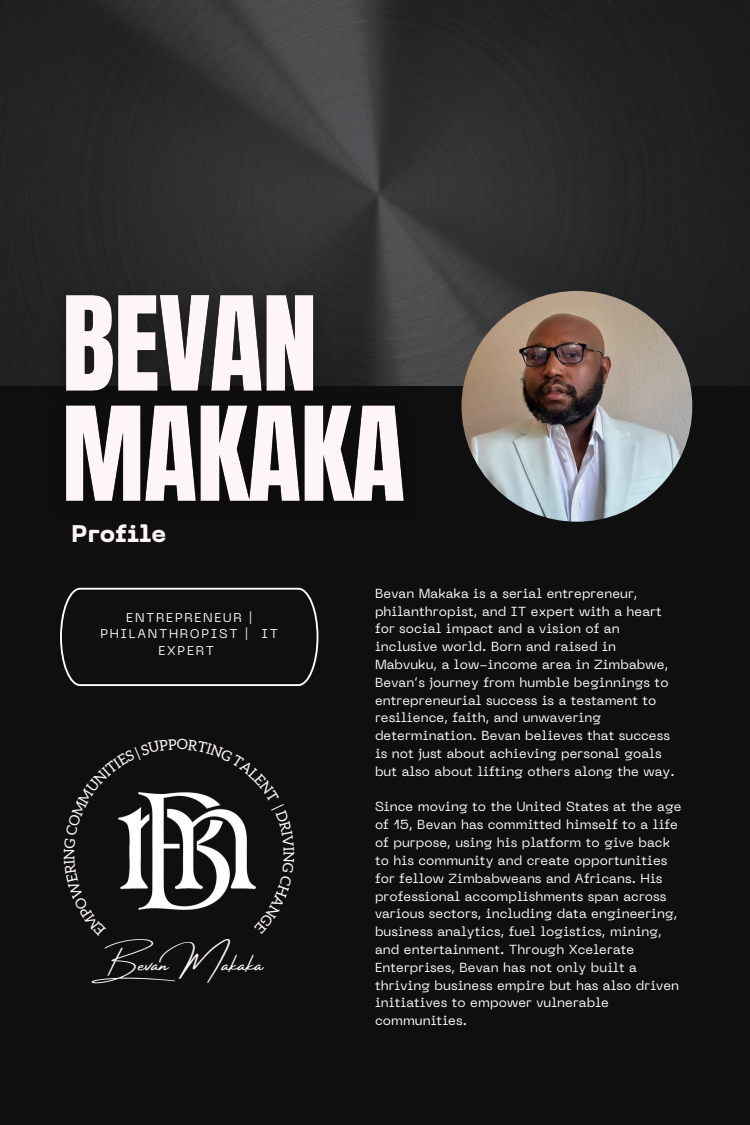
<style>
.page{position:relative;width:750px;height:1125px;background:#100f0f}
.page>*{position:absolute;margin:0;border:0;box-sizing:border-box;transform-origin:0 0}
.t1{font:23.88px "Amsterdam Four";letter-spacing:.015em;color:#fdf5f8}
.t2{font:800 23.88px "PP Neue Machina";letter-spacing:.01em;color:#fdf5f8}
.t3{font:14.62px "Aleo";color:#fdf5f8}
.t4{font:13px/17.8px "PP Neue Machina";letter-spacing:.005em;color:#fff}
.t5{font:12.62px/16.9px "PP Neue Machina";letter-spacing:.13em;color:#fdf5f8;text-align:center}
</style>
<div class="page">
<img style="left:0;top:0;width:750px;height:385px">
<svg style="left:60px;top:588px;width:258px;height:98px"></svg>
<img style="left:462px;top:291px;width:230px;height:231px;border-radius:50%">
<img style="left:39px;top:265px;width:392px;height:236px">
<svg style="left:118px;top:792px;width:138px;height:118px"></svg>
<h4 class="t2" style="left:72px;top:524px;width:96px">Profile</h4>
<p class="t5" style="left:100px;top:610px;width:179px">ENTREPRENEUR |<br>PHILANTHROPIST | IT<br>EXPERT</p>
<p class="t3" style="left:61px;top:860px;width:13px;rotate:-90deg">N</p>
<h4 class="t1" style="left:92px;top:951px;width:173px">Bevan Makaka</h4>
<h2 class="t4" style="left:375px;top:586px;width:301px">Bevan Makaka is a serial entrepreneur, philanthropist, and IT expert with a heart for social impact and a vision of an inclusive world. Born and raised in Mabvuku, a low-income area in Zimbabwe, Bevan’s journey from humble beginnings to entrepreneurial success is a testament to resilience, faith, and unwavering determination. Bevan believes that success is not just about achieving personal goals but also about lifting others along the way.</h2>
<h5 class="t4" style="left:375px;top:799px;width:308px">Since moving to the United States at the age of 15, Bevan has committed himself to a life of purpose, using his platform to give back to his community and create opportunities for fellow Zimbabweans and Africans. His professional accomplishments span across various sectors, including data engineering, business analytics, fuel logistics, mining, and entertainment. Through Xcelerate Enterprises, Bevan has not only built a thriving business empire but has also driven initiatives to empower vulnerable communities.</h5>
</div>
